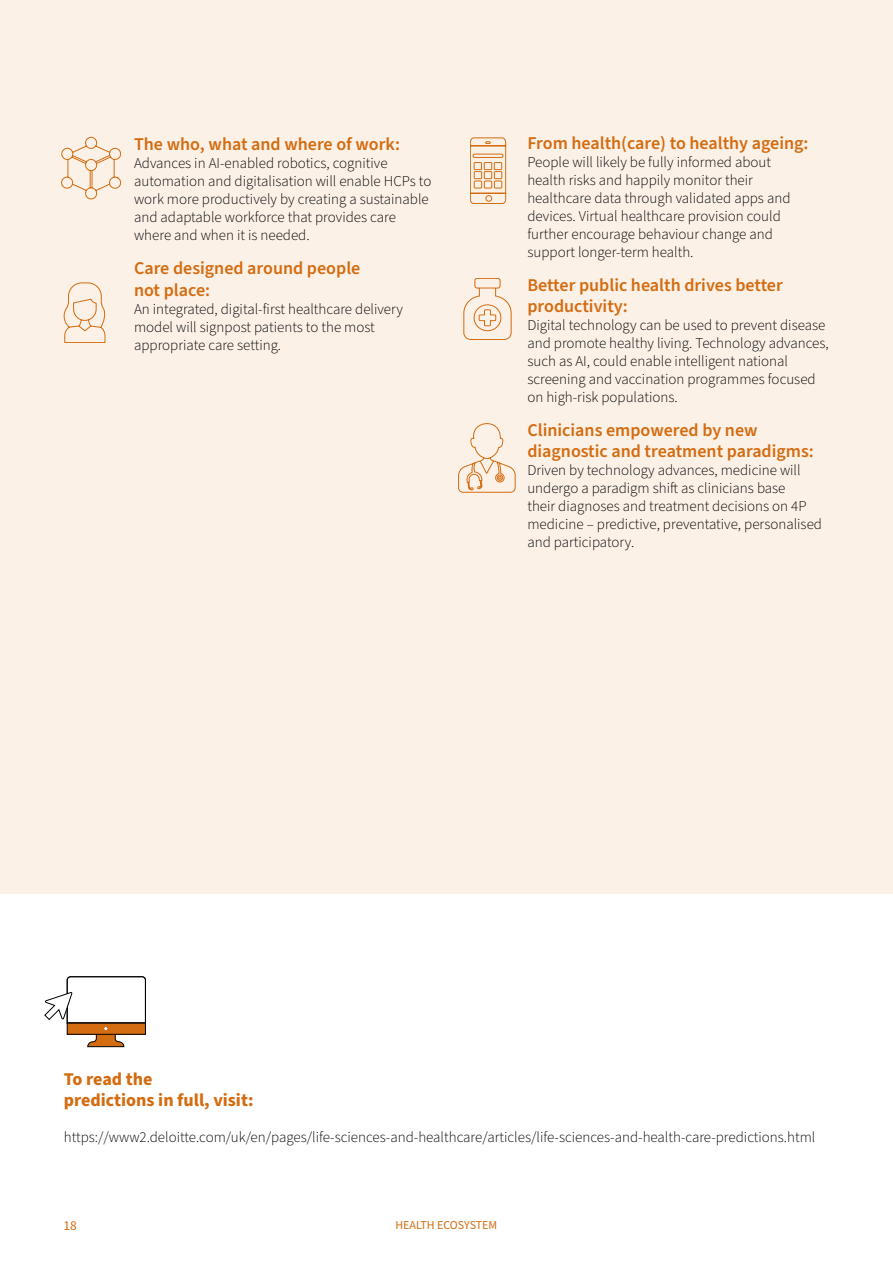
<style>
.page{position:relative;width:893px;height:1263px;background:#fff}
.page>*{position:absolute;margin:0;border:0;box-sizing:border-box;transform-origin:0 0}
.t1{font:600 18px/21.6px "Source Sans Pro";color:#d46c11}
.t2{font:700 18px/21.6px "Source Sans Pro";color:#d46c11}
.t3{font:300 15px/18px "Source Sans Pro";color:#000}
.t4{font:13.5px "Source Sans Pro";color:#d46c11}
.t5{font:12px "Source Sans Pro";color:#d46c11}
</style>
<div class="page">
<div style="left:0;top:0;width:893px;height:893px;background:#fbf1e7"></div>
<svg style="left:44px;top:976px;width:102px;height:71px"></svg>
<svg style="left:64px;top:283px;width:41px;height:60px"></svg>
<svg style="left:61px;top:137px;width:60px;height:62px"></svg>
<svg style="left:463px;top:278px;width:48px;height:62px"></svg>
<svg style="left:458px;top:423px;width:57px;height:70px"></svg>
<svg style="left:470px;top:138px;width:36px;height:66px"></svg>
<p class="t1" style="left:134px;top:133px;width:268px">The who, what and where of work:</p>
<p class="t3" style="left:134px;top:154px;width:299px">Advances in AI-enabled robotics, cognitive automation and digitalisation will enable HCPs to work more productively by creating a sustainable and adaptable workforce that provides care where and when it is needed.</p>
<p class="t1" style="left:134px;top:258px;width:228px">Care designed around people not place:</p>
<p class="t3" style="left:134px;top:300px;width:270px">An integrated, digital-first healthcare delivery model will signpost patients to the most appropriate care setting.</p>
<p class="t1" style="left:527px;top:133px;width:283px">From health(care) to healthy ageing:</p>
<p class="t3" style="left:527px;top:153px;width:265px">People will likely be fully informed about health risks and happily monitor their healthcare data through validated apps and devices. Virtual healthcare provision could further encourage behaviour change and support longer-term health.</p>
<p class="t1" style="left:527px;top:275px;width:257px;line-height:21px">Better public health drives better productivity:</p>
<p class="t3" style="left:527px;top:316px;width:303px">Digital technology can be used to prevent disease and promote healthy living. Technology advances, such as AI, could enable intelligent national screening and vaccination programmes focused on high-risk populations.</p>
<p class="t1" style="left:527px;top:420px;width:288px">Clinicians empowered by new diagnostic and treatment paradigms:</p>
<p class="t3" style="left:527px;top:462px;width:296px">Driven by technology advances, medicine will undergo a paradigm shift as clinicians base<br>their diagnoses and treatment decisions on 4P medicine – predictive, preventative, personalised and participatory.</p>
<p class="t2" style="left:64px;top:1068px;width:191px">To read the<br>predictions in full, visit:</p>
<p class="t3" style="left:64px;top:1129px;width:753px">https://www2.deloitte.com/uk/en/pages/life-sciences-and-healthcare/articles/life-sciences-and-health-care-predictions.html</p>
<p class="t4" style="left:64px;top:1216px;width:15px">18</p>
<p class="t5" style="left:395px;top:1217px;width:103px">HEALTH ECOSYSTEM</p>
</div>
